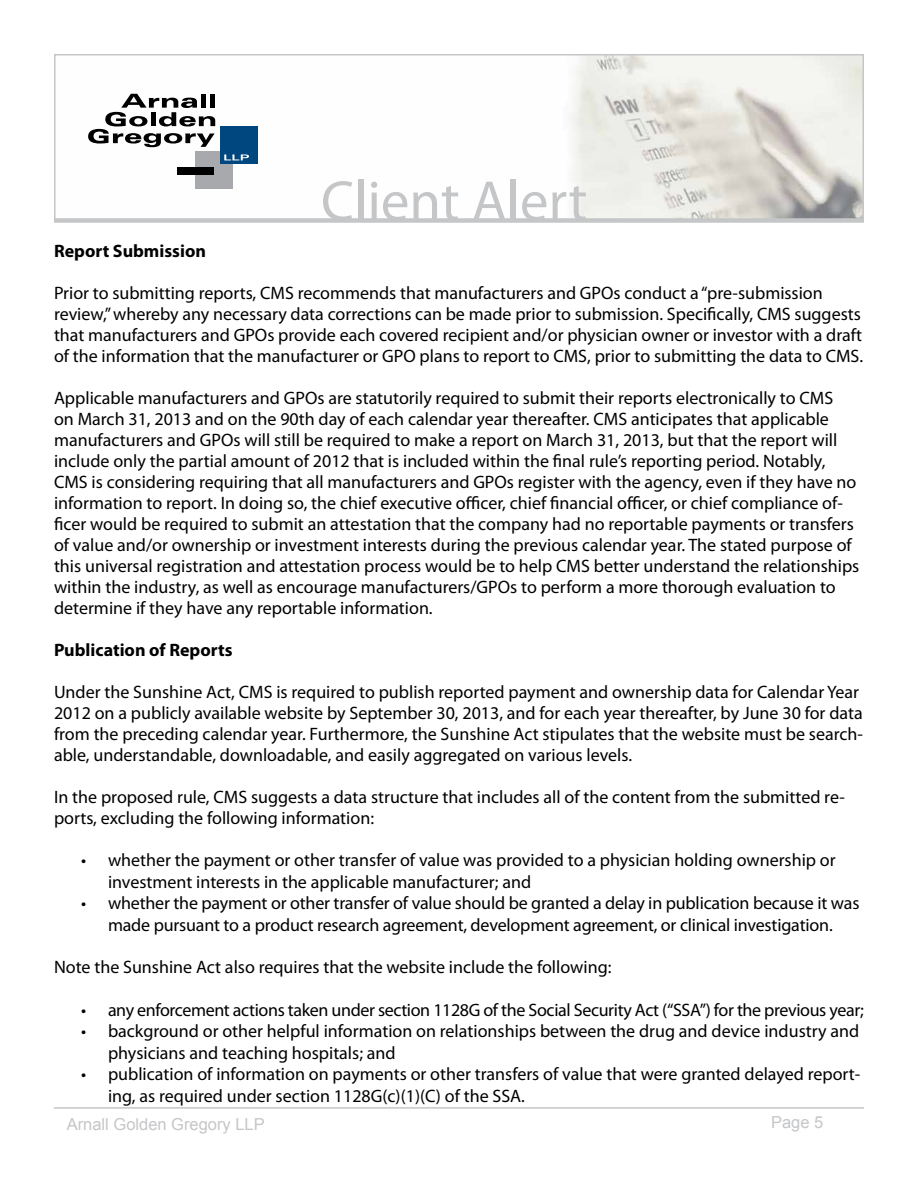
<style>
.page{position:relative;width:918px;height:1188px;background:#fff}
.page>*{position:absolute;margin:0;border:0;box-sizing:border-box;transform-origin:0 0}
.t1{font:57px "Myriad Pro";color:#c5c6c8}
.t2{font:18px/21px "Myriad Pro";color:#000}
.t3{font:18px "Myriad Pro";letter-spacing:-.02em;color:#000}
.t4{font:700 18px "Myriad Pro";color:#000}
.t5{font:16.5px "Arial";color:#c5c6c8}
</style>
<div class="page">
<hr style="left:54px;top:1107px;width:810px;height:2px;background:#c5c6c8">
<div style="left:54px;top:218px;width:810px;height:5px;background:#d3d4d5"></div>
<svg style="left:54px;top:54px;width:810px;height:168px"></svg>
<h1 class="t1" style="left:321px;top:166px;width:268px">Client Alert</h1>
<p class="t4" style="left:54px;top:239px;width:153px">Report Submission</p>
<p class="t2" style="left:54px;top:282px;width:811px">Prior to submitting reports, CMS recommends that manufacturers and GPOs conduct a “pre-submission review,” whereby any necessary data corrections can be made prior to submission. Specifically, CMS suggests that manufacturers and GPOs provide each covered recipient and/or physician owner or investor with a draft of the information that the manufacturer or GPO plans to report to CMS, prior to submitting the data to CMS.</p>
<p class="t2" style="left:54px;top:387px;width:807px">Applicable manufacturers and GPOs are statutorily required to submit their reports electronically to CMS<br>on March 31, 2013 and on the 90th day of each calendar year thereafter. CMS anticipates that applicable manufacturers and GPOs will still be required to make a report on March 31, 2013, but that the report will include only the partial amount of 2012 that is included within the final rule’s reporting period. Notably, CMS is considering requiring that all manufacturers and GPOs register with the agency, even if they have no information to report. In doing so, the chief executive officer, chief financial officer, or chief compliance of&shy;ficer would be required to submit an attestation that the company had no reportable payments or transfers of value and/or ownership or investment interests during the previous calendar year. The stated purpose of this universal registration and attestation process would be to help CMS better understand the relationships within the industry, as well as encourage manufacturers/GPOs to perform a more thorough evaluation to determine if they have any reportable information.</p>
<p class="t4" style="left:54px;top:638px;width:180px">Publication of Reports</p>
<p class="t2" style="left:54px;top:681px;width:811px">Under the Sunshine Act, CMS is required to publish reported payment and ownership data for Calendar Year 2012 on a publicly available website by September 30, 2013, and for each year thereafter, by June 30 for data from the preceding calendar year. Furthermore, the Sunshine Act stipulates that the website must be search&shy;able, understandable, downloadable, and easily aggregated on various levels.</p>
<p class="t2" style="left:54px;top:786px;width:793px">In the proposed rule, CMS suggests a data structure that includes all of the content from the submitted re&shy;ports, excluding the following information:</p>
<p class="t2" style="left:108px;top:849px;width:729px;line-height:21.6px;text-indent:-27px">• whether the payment or other transfer of value was provided to a physician holding ownership or investment interests in the applicable manufacturer; and</p>
<p class="t2" style="left:81px;top:892px;width:780px;line-height:21.6px;text-align:center">• whether the payment or other transfer of value should be granted a delay in publication because it was made pursuant to a product research agreement, development agreement, or clinical investigation.</p>
<p class="t2" style="left:54px;top:956px;width:559px">Note the Sunshine Act also requires that the website include the following:</p>
<p class="t3" style="left:81px;top:998px;width:784px">• any enforcement actions taken under section 1128G of the Social Security Act (“SSA”) for the previous year;</p>
<p class="t2" style="left:108px;top:1020px;width:753px;line-height:21.6px;text-indent:-27px">• background or other helpful information on relationships between the drug and device industry and physicians and teaching hospitals; and</p>
<p class="t2" style="left:108px;top:1063px;width:754px;line-height:21.6px;text-indent:-27px">• publication of information on payments or other transfers of value that were granted delayed report&shy;ing, as required under section 1128G(c)(1)(C) of the SSA.</p>
<p class="t5" style="left:67px;top:1114px;width:200px">Arnall Golden Gregory LLP</p>
<p class="t5" style="left:771px;top:1111px;width:54px">Page 5</p>
</div>
